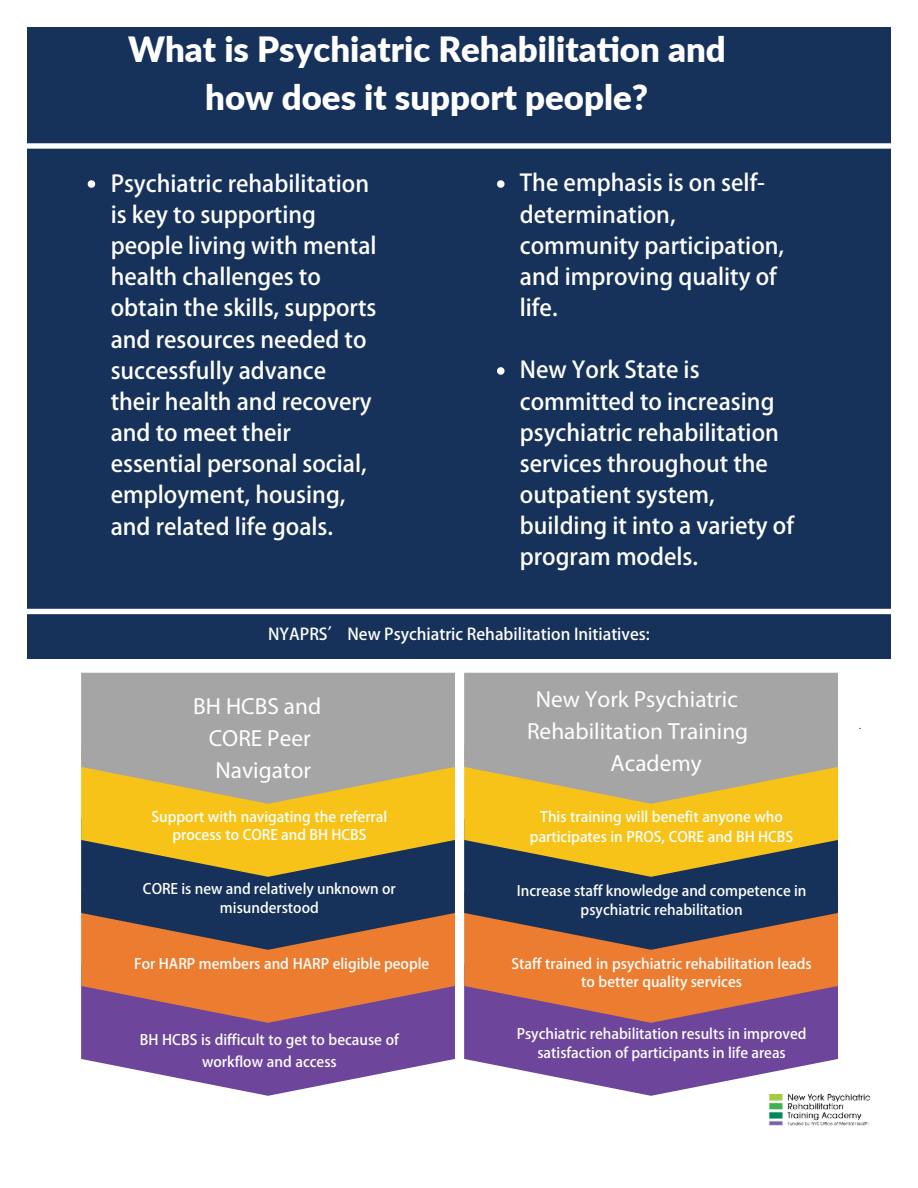
<style>
.page{position:relative;width:918px;height:1188px;background:#fff}
.page>*{position:absolute;margin:0;border:0;box-sizing:border-box;transform-origin:0 0}
.t1{font:900 34.8px/48.3px "Lato";color:#fff;text-align:center}
.t2{font:23.4px "Public Sans";color:#fff}
.t3{font:23.25px/32.2px "Public Sans";color:#fff;text-align:center}
.t4{font:700 22.95px/31.2px "Adobe Fan Heiti Std";color:#fff}
.t5{font:700 16.2px "Adobe Fan Heiti Std";color:#fff}
.t6{font:700 14.25px/19.4px "Adobe Fan Heiti Std";color:#fff;text-align:center}
.t7{font:14.25px/19.4px "Adobe Heiti Std";color:#fff;text-align:center}
</style>
<div class="page">
<div style="left:27px;top:27px;width:864px;height:632px;background:#16325a"></div>
<svg style="left:464px;top:1023px;width:374px;height:73px;fill:#6d469c"></svg>
<svg style="left:464px;top:950px;width:374px;height:73px;background:#cb6f4b"></svg>
<svg style="left:464px;top:877px;width:374px;height:73px;background:#4c454f"></svg>
<svg style="left:464px;top:804px;width:374px;height:73px;background:#be9e29"></svg>
<svg style="left:464px;top:673px;width:374px;height:131px;background:#b1a991"></svg>
<div style="left:27px;top:143px;width:864px;height:6px;background:#fff"></div>
<div style="left:27px;top:609px;width:864px;height:5px;background:#fff"></div>
<img style="left:766px;top:1088px;width:104px;height:38px">
<svg style="left:81px;top:1023px;width:374px;height:73px;fill:#6d469c"></svg>
<svg style="left:81px;top:950px;width:374px;height:73px;background:#cb6f4b"></svg>
<svg style="left:81px;top:877px;width:374px;height:73px;background:#4c454f"></svg>
<svg style="left:81px;top:804px;width:374px;height:73px;background:#be9e29"></svg>
<svg style="left:81px;top:673px;width:374px;height:131px;background:#b1a991"></svg>
<svg style="left:497px;top:180px;width:8px;height:8px"></svg>
<svg style="left:497px;top:367px;width:8px;height:8px"></svg>
<svg style="left:88px;top:180px;width:7px;height:8px"></svg>
<h1 class="t1" style="left:128px;top:23px;width:599px">What is Psychiatric Rehabilitation and how does it support people?</h1>
<p class="t4" style="left:111px;top:168px;width:267px">Psychiatric rehabilitation is key to supporting people living with mental health challenges to obtain the skills, supports and resources needed to successfully advance their health and recovery and to meet their essential personal social, employment, housing, and related life goals.</p>
<p class="t4" style="left:520px;top:168px;width:266px">The emphasis is on self&shy;determination, community participation, and improving quality of life.</p>
<p class="t4" style="left:520px;top:355px;width:276px">New York State is committed to increasing psychiatric rehabilitation services throughout the outpatient system, building it into a variety of program models.</p>
<p class="t5" style="left:268px;top:625px;width:383px">NYAPRS’ New Psychiatric Rehabilitation Initiatives:</p>
<p class="t3" style="left:193px;top:690px;width:129px">BH HCBS and<br>CORE Peer</p>
<p class="t2" style="left:216px;top:756px;width:97px">Navigator</p>
<p class="t6" style="left:152px;top:808px;width:237px;line-height:17.9px">Support with navigating the referral process to CORE and BH HCBS</p>
<p class="t6" style="left:143px;top:879px;width:254px">CORE is new and relatively unknown or misunderstood</p>
<p class="t6" style="left:134px;top:954px;width:297px">For HARP members and HARP eligible people</p>
<p class="t6" style="left:140px;top:1029px;width:261px;line-height:21.8px">BH HCBS is difficult to get to because of workflow and access</p>
<p class="t3" style="left:527px;top:682px;width:223px">New York Psychiatric<br>Rehabilitation Training</p>
<p class="t2" style="left:611px;top:749px;width:93px">Academy</p>
<p class="t7" style="left:530px;top:808px;width:265px">This training will benefit anyone who participates in PROS, CORE and BH HCBS</p>
<p class="t7" style="left:517px;top:881px;width:291px">Increase staff knowledge and competence in psychiatric rehabilitation</p>
<p class="t7" style="left:512px;top:955px;width:302px;line-height:17.9px">Staff trained in psychiatric rehabilitation leads to better quality services</p>
<p class="t6" style="left:517px;top:1024px;width:291px">Psychiatric rehabilitation results in improved satisfaction of participants in life areas</p>
</div>
